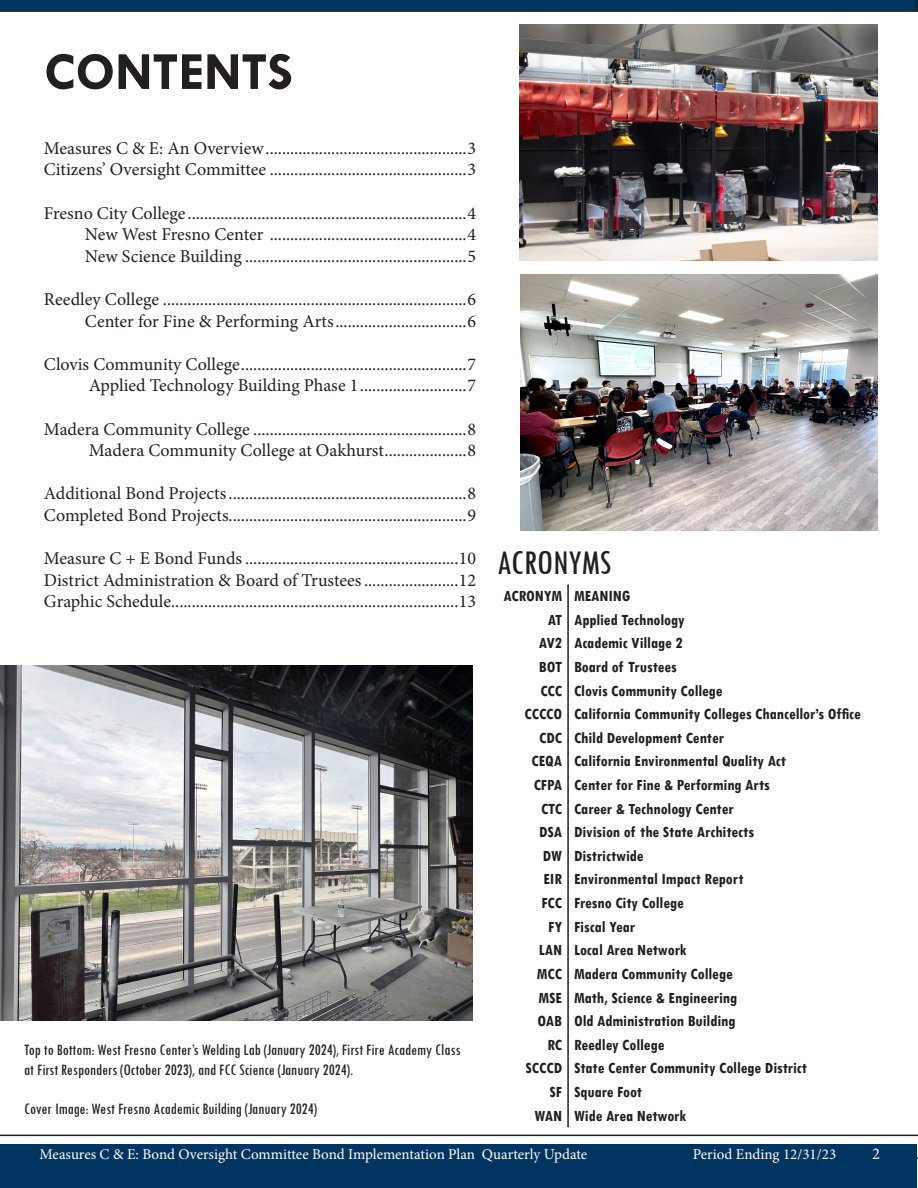
<style>
.page{position:relative;width:918px;height:1188px;background:#fff}
.page>*{position:absolute;margin:0;border:0;box-sizing:border-box;transform-origin:0 0}
.t1{font:700 54px "Tw Cen";color:#231f20}
.t2{font:condensed 36px "Tw Cen";color:#231f20}
.t3{font:18px "Minion Pro";color:#231f20}
.TOC_body_text{font:700 condensed 16.5px "Tw Cen";color:#231f20}
.t4{font:condensed 16.5px/19.8px "Tw Cen";color:#231f20}
.t5{font:16.5px "Minion Pro";color:#fff}
.t6{font:15px "Minion Pro";color:#fff}
</style>
<div class="page">
<svg style="left:0;top:1135px;width:918px;height:24px"></svg>
<div style="left:0;top:1144px;width:917px;height:43px;background:#003562"></div>
<svg style="left:0;top:0;width:918px;height:12px;background:#06345b"></svg>
<img style="left:519px;top:24px;width:359px;height:237px">
<img style="left:520px;top:274px;width:358px;height:257px">
<hr style="left:567px;top:584px;width:2px;height:24px;background:#231f20">
<hr style="left:567px;top:608px;width:2px;height:24px;background:#231f20">
<hr style="left:567px;top:632px;width:2px;height:23px;background:#231f20">
<hr style="left:567px;top:655px;width:2px;height:24px;background:#231f20">
<hr style="left:567px;top:679px;width:2px;height:23px;background:#231f20">
<hr style="left:567px;top:702px;width:2px;height:24px;background:#231f20">
<hr style="left:567px;top:726px;width:2px;height:24px;background:#231f20">
<hr style="left:567px;top:750px;width:2px;height:23px;background:#231f20">
<hr style="left:567px;top:773px;width:2px;height:24px;background:#231f20">
<hr style="left:567px;top:797px;width:2px;height:23px;background:#231f20">
<hr style="left:567px;top:820px;width:2px;height:24px;background:#231f20">
<hr style="left:567px;top:844px;width:2px;height:24px;background:#231f20">
<hr style="left:567px;top:868px;width:2px;height:23px;background:#231f20">
<hr style="left:567px;top:891px;width:2px;height:24px;background:#231f20">
<hr style="left:567px;top:915px;width:2px;height:23px;background:#231f20">
<hr style="left:567px;top:938px;width:2px;height:24px;background:#231f20">
<hr style="left:567px;top:962px;width:2px;height:24px;background:#231f20">
<hr style="left:567px;top:986px;width:2px;height:23px;background:#231f20">
<hr style="left:567px;top:1009px;width:2px;height:24px;background:#231f20">
<hr style="left:567px;top:1033px;width:2px;height:23px;background:#231f20">
<hr style="left:567px;top:1056px;width:2px;height:24px;background:#231f20">
<hr style="left:567px;top:1080px;width:2px;height:24px;background:#231f20">
<hr style="left:567px;top:1104px;width:2px;height:23px;background:#231f20">
<img style="left:0;top:666px;width:472px;height:354px">
<h2 class="t1" style="left:44px;top:39px;width:251px">CONTENTS</h2>
<p class="t3" style="left:44px;top:136px;width:434px">Measures C &amp; E: An Overview.................................................3</p>
<p class="t3" style="left:44px;top:158px;width:433px">Citizens’ Oversight Committee ................................................3</p>
<p class="t3" style="left:44px;top:201px;width:433px">Fresno City College ....................................................................4</p>
<p class="t3" style="left:85px;top:222px;width:393px">New West Fresno Center ................................................4</p>
<p class="t3" style="left:85px;top:244px;width:393px">New Science Building ......................................................5</p>
<p class="t3" style="left:44px;top:287px;width:433px">Reedley College ..........................................................................6</p>
<p class="t3" style="left:85px;top:309px;width:393px">Center for Fine &amp; Performing Arts................................6</p>
<p class="t3" style="left:44px;top:352px;width:433px">Clovis Community College.......................................................7</p>
<p class="t3" style="left:89px;top:374px;width:389px">Applied Technology Building Phase 1..........................7</p>
<p class="t3" style="left:44px;top:417px;width:433px">Madera Community College ....................................................8</p>
<p class="t3" style="left:89px;top:438px;width:389px">Madera Community College at Oakhurst....................8</p>
<p class="t3" style="left:44px;top:482px;width:433px">Additional Bond Projects..........................................................8</p>
<p class="t3" style="left:44px;top:503px;width:433px">Completed Bond Projects..........................................................9</p>
<p class="t3" style="left:44px;top:546px;width:434px">Measure C + E Bond Funds ....................................................10</p>
<p class="t3" style="left:44px;top:568px;width:434px">District Administration &amp; Board of Trustees.......................12</p>
<p class="t3" style="left:44px;top:590px;width:434px">Graphic Schedule......................................................................13</p>
<p class="t4" style="left:24px;top:1039px;width:438px">Top to Bottom: West Fresno Center’s Welding Lab (January 2024), First Fire Academy Class at First Responders (October 2023), and FCC Science (January 2024).</p>
<p class="t4" style="left:24px;top:1099px;width:294px">Cover Image: West Fresno Academic Building (January 2024)</p>
<p class="t2" style="left:497px;top:541px;width:116px">ACRONYMS</p>
<p class="TOC_body_text" style="left:504px;top:586px;width:60px">ACRONYM</p>
<p class="TOC_body_text" style="left:574px;top:586px;width:58px">MEANING</p>
<p class="TOC_body_text" style="left:548px;top:610px;width:16px">AT</p>
<p class="TOC_body_text" style="left:574px;top:610px;width:112px">Applied Technology</p>
<p class="TOC_body_text" style="left:539px;top:633px;width:25px">AV2</p>
<p class="TOC_body_text" style="left:574px;top:633px;width:110px">Academic Village 2</p>
<p class="TOC_body_text" style="left:539px;top:657px;width:25px">BOT</p>
<p class="TOC_body_text" style="left:574px;top:657px;width:104px">Board of Trustees</p>
<p class="TOC_body_text" style="left:540px;top:680px;width:23px">CCC</p>
<p class="TOC_body_text" style="left:574px;top:680px;width:150px">Clovis Community College</p>
<p class="TOC_body_text" style="left:525px;top:704px;width:39px">CCCCO</p>
<p class="TOC_body_text" style="left:574px;top:704px;width:288px">California Community Colleges Chancellor’s Office</p>
<p class="TOC_body_text" style="left:539px;top:728px;width:24px">CDC</p>
<p class="TOC_body_text" style="left:574px;top:728px;width:151px">Child Development Center</p>
<p class="TOC_body_text" style="left:531px;top:751px;width:32px">CEQA</p>
<p class="TOC_body_text" style="left:574px;top:751px;width:214px">California Environmental Quality Act</p>
<p class="TOC_body_text" style="left:534px;top:775px;width:30px">CFPA</p>
<p class="TOC_body_text" style="left:574px;top:775px;width:197px">Center for Fine &amp; Performing Arts</p>
<p class="TOC_body_text" style="left:541px;top:799px;width:23px">CTC</p>
<p class="TOC_body_text" style="left:574px;top:799px;width:161px">Career &amp; Technology Center</p>
<p class="TOC_body_text" style="left:539px;top:822px;width:25px">DSA</p>
<p class="TOC_body_text" style="left:574px;top:822px;width:181px">Division of the State Architects</p>
<p class="TOC_body_text" style="left:543px;top:846px;width:21px">DW</p>
<p class="TOC_body_text" style="left:574px;top:846px;width:71px">Districtwide</p>
<p class="TOC_body_text" style="left:543px;top:869px;width:20px">EIR</p>
<p class="TOC_body_text" style="left:574px;top:869px;width:171px">Environmental Impact Report</p>
<p class="TOC_body_text" style="left:541px;top:893px;width:22px">FCC</p>
<p class="TOC_body_text" style="left:574px;top:893px;width:111px">Fresno City College</p>
<p class="TOC_body_text" style="left:548px;top:917px;width:15px">FY</p>
<p class="TOC_body_text" style="left:574px;top:917px;width:63px">Fiscal Year</p>
<p class="TOC_body_text" style="left:539px;top:940px;width:25px">LAN</p>
<p class="TOC_body_text" style="left:574px;top:940px;width:114px">Local Area Network</p>
<p class="TOC_body_text" style="left:537px;top:964px;width:27px">MCC</p>
<p class="TOC_body_text" style="left:574px;top:964px;width:160px">Madera Community College</p>
<p class="TOC_body_text" style="left:539px;top:987px;width:25px">MSE</p>
<p class="TOC_body_text" style="left:574px;top:987px;width:164px">Math, Science &amp; Engineering</p>
<p class="TOC_body_text" style="left:538px;top:1011px;width:26px">OAB</p>
<p class="TOC_body_text" style="left:574px;top:1011px;width:163px">Old Administration Building</p>
<p class="TOC_body_text" style="left:547px;top:1035px;width:16px">RC</p>
<p class="TOC_body_text" style="left:574px;top:1035px;width:92px">Reedley College</p>
<p class="TOC_body_text" style="left:526px;top:1058px;width:38px">SCCCD</p>
<p class="TOC_body_text" style="left:574px;top:1058px;width:234px">State Center Community College District</p>
<p class="TOC_body_text" style="left:550px;top:1082px;width:14px">SF</p>
<p class="TOC_body_text" style="left:574px;top:1082px;width:69px">Square Foot</p>
<p class="TOC_body_text" style="left:535px;top:1105px;width:29px">WAN</p>
<p class="TOC_body_text" style="left:574px;top:1105px;width:114px">Wide Area Network</p>
<p class="t6" style="left:40px;top:1144px;width:549px">Measures C &amp; E: Bond Oversight Committee Bond Implementation Plan Quarterly Update</p>
<p class="t6" style="left:693px;top:1144px;width:145px">Period Ending 12/31/23</p>
<p class="t5" style="left:872px;top:1142px;width:9px">2</p>
</div>
